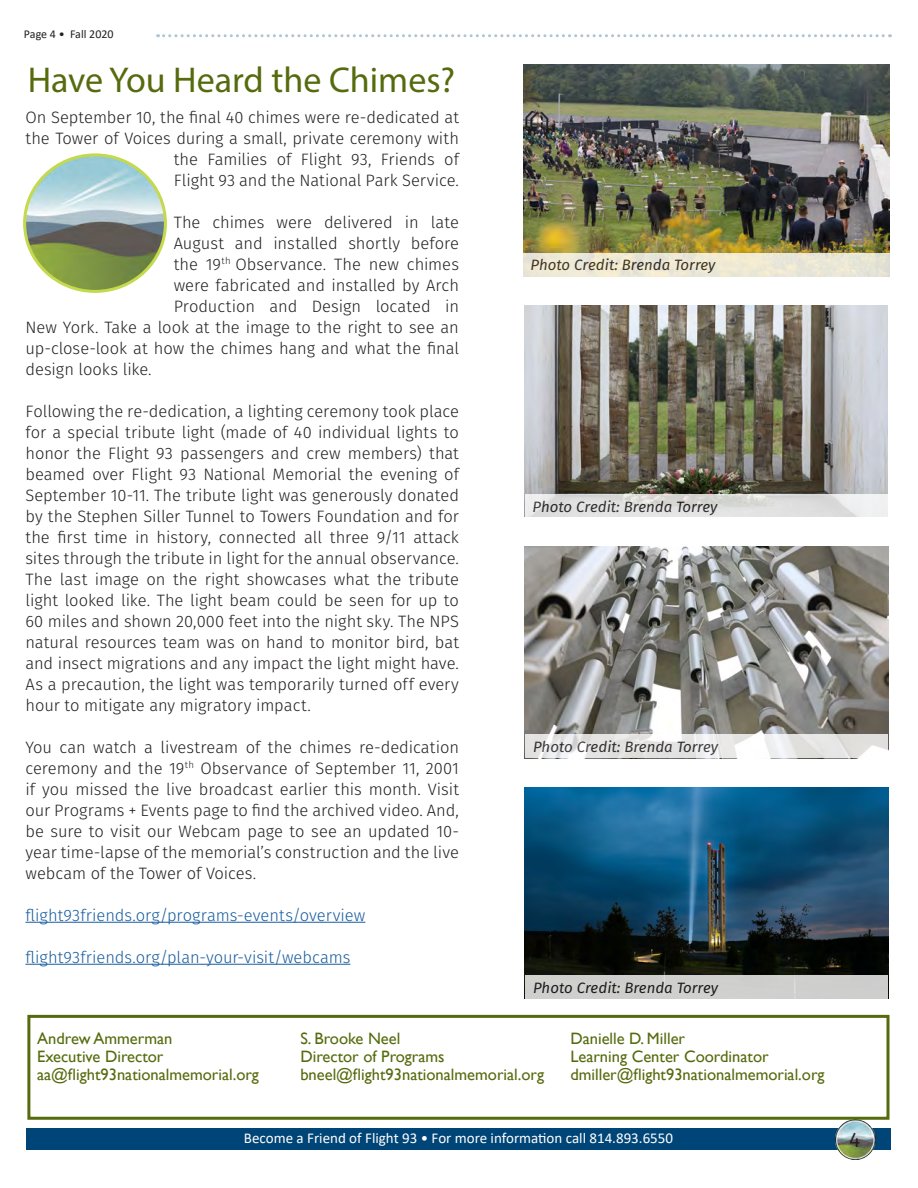
<style>
.page{position:relative;width:918px;height:1188px;background:#fff}
.page>*{position:absolute;margin:0;border:0;box-sizing:border-box;transform-origin:0 0}
.t1{font:36px "Myriad Pro";color:#556b0e}
.t2{font:21px "Fira Sans";color:#231f20}
.Box2_BodyText_Black{font:300 16.5px/21px "Fira Sans";letter-spacing:-.005em;color:#231f20;text-align:justify}
.t3{font:16.5px "Gill Sans";color:#556b0e}
.Box2_BodyText_Black-2{font:300 16.5px "Fira Sans";color:#175d9e}
.t4{font:italic 15px "Fira Sans";color:#231f20}
.t5{font:15px "Calibri";color:#fff}
.t6{font:12px "Calibri";color:#231f20}
</style>
<div class="page">
<svg style="left:158px;top:34px;width:732px;height:3px"></svg>
<div style="left:27px;top:1128px;width:864px;height:22px;background:#004577"></div>
<img style="left:835px;top:1120px;width:41px;height:40px">
<div style="left:27px;top:1015px;width:863px;height:105px;border:3px solid #556b0e"></div>
<img style="left:25px;top:156px;width:140px;height:135px">
<div style="left:23px;top:153px;width:144px;height:140px;border:3px solid #c4d94c;border-radius:50%"></div>
<hr style="left:25px;top:922px;width:340px;height:1px;background:#175d9e">
<hr style="left:25px;top:964px;width:325px;height:1px;background:#175d9e">
<img style="left:523px;top:65px;width:367px;height:188px">
<div style="left:523px;top:253px;width:367px;height:24px;background:#ece8d6"></div>
<img style="left:525px;top:547px;width:363px;height:187px">
<svg style="left:525px;top:734px;width:363px;height:24px;fill:#e6e6e5"></svg>
<img style="left:525px;top:305px;width:363px;height:189px">
<svg style="left:525px;top:494px;width:363px;height:23px;fill:#e0e0e0"></svg>
<img style="left:525px;top:787px;width:363px;height:188px">
<div style="left:525px;top:975px;width:363px;height:24px;background:#cfcfcd"></div>
<p class="t6" style="left:24px;top:25px;width:91px">Page 4 • Fall 2020</p>
<p class="t1" style="left:28px;top:58px;width:429px">Have You Heard the Chimes?</p>
<p class="Box2_BodyText_Black" style="left:25px;top:106px;width:435px;text-align:right">On September 10, the final 40 chimes were re-dedicated at the Tower of Voices during a small, private ceremony with the Families of Flight 93, Friends of<br>Flight 93 and the National Park Service.</p>
<p class="Box2_BodyText_Black" style="left:174px;top:211px;width:287px">The chimes were delivered in late</p>
<p class="Box2_BodyText_Black" style="left:174px;top:232px;width:287px">August and installed shortly before</p>
<p class="Box2_BodyText_Black" style="left:174px;top:253px;width:287px">the 19<sup>th</sup> Observance. The new chimes</p>
<p class="Box2_BodyText_Black" style="left:174px;top:274px;width:287px">were fabricated and installed by Arch</p>
<p class="Box2_BodyText_Black" style="left:174px;top:295px;width:287px">Production and Design located in</p>
<p class="Box2_BodyText_Black" style="left:25px;top:316px;width:435px">New York. Take a look at the image to the right to see an</p>
<p class="Box2_BodyText_Black" style="left:25px;top:337px;width:435px">up-close-look at how the chimes hang and what the final</p>
<p class="Box2_BodyText_Black" style="left:25px;top:358px;width:128px">design looks like.</p>
<p class="Box2_BodyText_Black" style="left:25px;top:400px;width:435px">Following the re-dedication, a lighting ceremony took place for a special tribute light (made of 40 individual lights to honor the Flight 93 passengers and crew members) that beamed over Flight 93 National Memorial the evening of September 10-11. The tribute light was generously donated by the Stephen Siller Tunnel to Towers Foundation and for the first time in history, connected all three 9/11 attack sites through the tribute in light for the annual observance.<br>The last image on the right showcases what the tribute light looked like. The light beam could be seen for up to 60 miles and shown 20,000 feet into the night sky. The NPS natural resources team was on hand to monitor bird, bat and insect migrations and any impact the light might have.<br>As a precaution, the light was temporarily turned off every hour to mitigate any migratory impact.</p>
<p class="Box2_BodyText_Black" style="left:25px;top:736px;width:435px">You can watch a livestream of the chimes re-dedication ceremony and the 19<sup>th</sup> Observance of September 11, 2001 if you missed the live broadcast earlier this month. Visit our Programs + Events page to find the archived video. And, be sure to visit our Webcam page to see an updated 10- year time-lapse of the memorial’s construction and the live webcam of the Tower of Voices.</p>
<p class="Box2_BodyText_Black-2" style="left:25px;top:903px;width:341px">flight93friends.org/programs-events/overview</p>
<p class="Box2_BodyText_Black-2" style="left:25px;top:945px;width:326px">flight93friends.org/plan-your-visit/webcams</p>
<p class="t4" style="left:530px;top:255px;width:187px">Photo Credit: Brenda Torrey</p>
<p class="t4" style="left:532px;top:496px;width:187px">Photo Credit: Brenda Torrey</p>
<p class="t4" style="left:533px;top:736px;width:187px">Photo Credit: Brenda Torrey</p>
<p class="t4" style="left:533px;top:977px;width:187px">Photo Credit: Brenda Torrey</p>
<p class="t3" style="left:37px;top:1029px;width:137px">Andrew Ammerman</p>
<p class="t3" style="left:300px;top:1029px;width:101px">S. Brooke Neel</p>
<p class="t3" style="left:570px;top:1029px;width:116px">Danielle D. Miller</p>
<p class="t3" style="left:37px;top:1047px;width:128px">Executive Director</p>
<p class="t3" style="left:300px;top:1047px;width:146px">Director of Programs</p>
<p class="t3" style="left:570px;top:1047px;width:200px">Learning Center Coordinator</p>
<p class="t3" style="left:37px;top:1065px;width:223px">aa@flight93nationalmemorial.org</p>
<p class="t3" style="left:300px;top:1065px;width:245px">bneel@flight93nationalmemorial.org</p>
<p class="t3" style="left:570px;top:1065px;width:256px">dmiller@flight93nationalmemorial.org</p>
<p class="t5" style="left:244px;top:1128px;width:431px">Become a Friend of Flight 93 • For more information call 814.893.6550</p>
<p class="t2" style="left:849px;top:1125px;width:13px">4</p>
</div>
